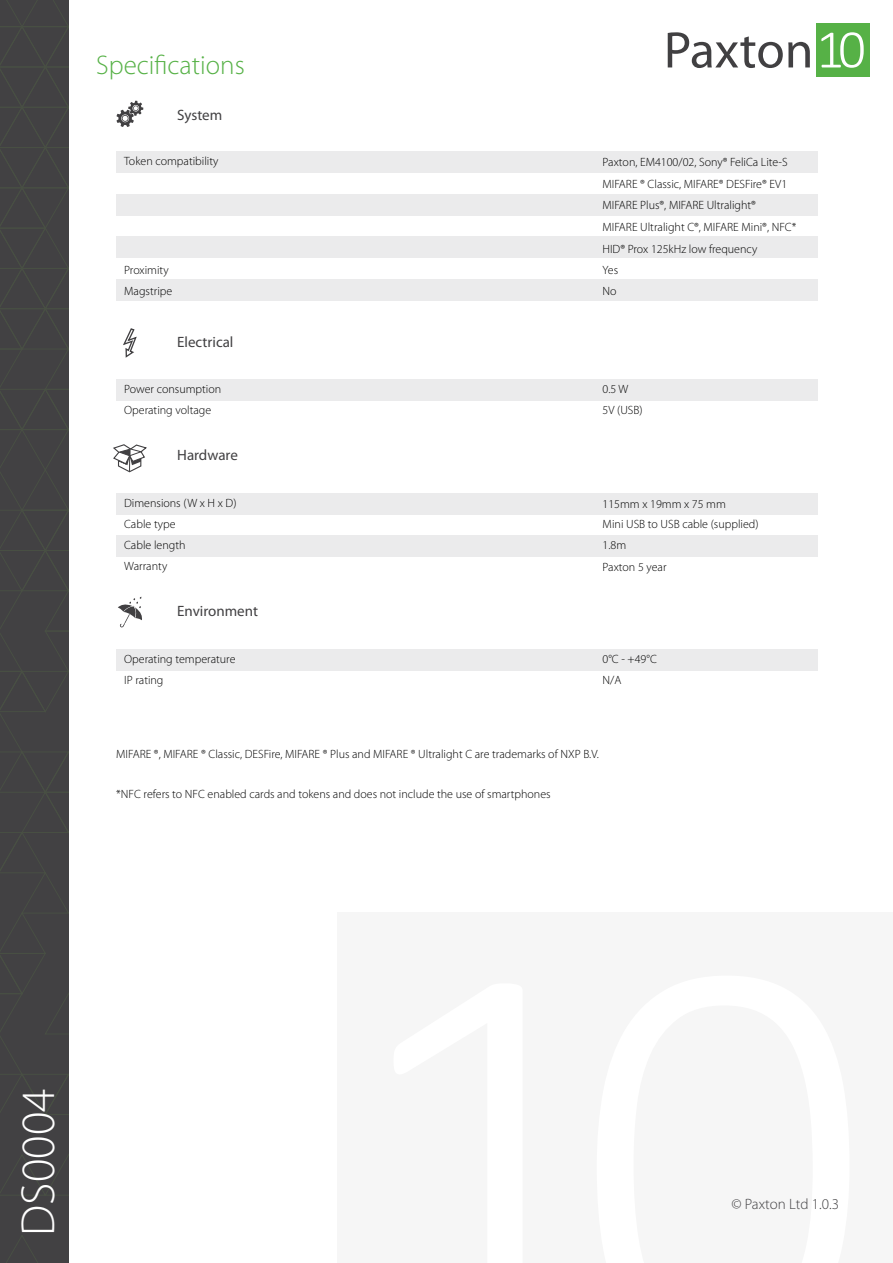
<style>
.page{position:relative;width:893px;height:1263px;background:#fff}
.page>*{position:absolute;margin:0;border:0;box-sizing:border-box;transform-origin:0 0}
.t1{font:300 48px "Myriad Pro";color:#fff}
.t2{font:300 27px "Myriad Pro";color:#56b146}
.t3{font:15px "Myriad Pro";color:#414042}
.t4{font:300 15px "Myriad Pro";letter-spacing:-.005em;color:#414042}
.t5{font:300 12px/21.3px "Myriad Pro";color:#000}
</style>
<div class="page">
<img style="left:0;top:0;width:870px;height:1263px">
<div style="left:98px;top:580px;width:64px;height:64px;background:#fff"></div>
<svg style="left:118px;top:596px;width:24px;height:32px"></svg>
<div style="left:116px;top:152px;width:702px;height:21px;background:#ebebec"></div>
<div style="left:116px;top:379px;width:702px;height:21px;background:#ebebec"></div>
<div style="left:116px;top:493px;width:702px;height:21px;background:#ebebec"></div>
<div style="left:116px;top:649px;width:702px;height:21px;background:#ebebec"></div>
<div style="left:116px;top:194px;width:702px;height:21px;background:#ebebec"></div>
<div style="left:116px;top:237px;width:702px;height:21px;background:#ebebec"></div>
<div style="left:116px;top:279px;width:702px;height:21px;background:#ebebec"></div>
<div style="left:116px;top:535px;width:702px;height:22px;background:#ebebec"></div>
<div style="left:98px;top:424px;width:64px;height:64px;background:#fff"></div>
<svg style="left:113px;top:444px;width:34px;height:29px"></svg>
<div style="left:98px;top:311px;width:64px;height:64px;background:#fff"></div>
<svg style="left:123px;top:328px;width:14px;height:30px"></svg>
<div style="left:98px;top:82px;width:64px;height:64px;background:#fff"></div>
<svg style="left:117px;top:101px;width:26px;height:26px"></svg>
<h2 class="t2" style="left:96px;top:49px;width:150px">Specifications</h2>
<p class="t3" style="left:177px;top:105px;width:47px">System</p>
<p class="t5" style="left:124px;top:151px;width:96px">Token compatibility</p>
<p class="t5" style="left:124px;top:259px;width:50px">Proximity<br>Magstripe</p>
<p class="t3" style="left:177px;top:333px;width:58px">Electrical</p>
<p class="t5" style="left:124px;top:378px;width:99px">Power consumption<br>Operating voltage</p>
<p class="t3" style="left:177px;top:446px;width:62px">Hardware</p>
<p class="t5" style="left:124px;top:492px;width:114px">Dimensions (W x H x D)</p>
<p class="t5" style="left:124px;top:513px;width:63px">Cable type<br>Cable length</p>
<p class="t5" style="left:124px;top:556px;width:45px">Warranty</p>
<p class="t3" style="left:177px;top:602px;width:82px">Environment</p>
<p class="t5" style="left:124px;top:648px;width:113px">Operating temperature<br>IP rating</p>
<p class="t5" style="left:603px;top:151px;width:187px;line-height:22.4px">Paxton, EM4100/02, Sony® FeliCa Lite-S<br>MIFARE ® Classic, MIFARE® DESFire® EV1</p>
<p class="t5" style="left:603px;top:194px;width:195px;line-height:21.8px">MIFARE Plus®, MIFARE Ultralight®<br>MIFARE Ultralight C®, MIFARE Mini®, NFC*<br>HID® Prox 125kHz low frequency</p>
<p class="t5" style="left:603px;top:259px;width:17px">Yes</p>
<p class="t5" style="left:603px;top:280px;width:16px">No</p>
<p class="t5" style="left:603px;top:378px;width:27px">0.5 W</p>
<p class="t5" style="left:603px;top:399px;width:42px">5V (USB)</p>
<p class="t5" style="left:603px;top:493px;width:125px">115mm x 19mm x 75 mm</p>
<p class="t5" style="left:603px;top:513px;width:158px">Mini USB to USB cable (supplied)</p>
<p class="t5" style="left:603px;top:534px;width:25px">1.8m</p>
<p class="t5" style="left:603px;top:556px;width:65px">Paxton 5 year</p>
<p class="t5" style="left:603px;top:648px;width:56px">0°C - +49°C</p>
<p class="t5" style="left:603px;top:669px;width:20px">N/A</p>
<p class="t5" style="left:116px;top:743px;width:484px">MIFARE ®, MIFARE ® Classic, DESFire, MIFARE ® Plus and MIFARE ® Ultralight C are trademarks of NXP B.V.</p>
<p class="t5" style="left:116px;top:783px;width:436px">*NFC refers to NFC enabled cards and tokens and does not include the use of smartphones</p>
<h1 class="t1" style="left:9px;top:1236px;width:149px;rotate:-90deg">DS0004</h1>
<p class="t4" style="left:731px;top:1195px;width:109px">© Paxton Ltd 1.0.3</p>
</div>
